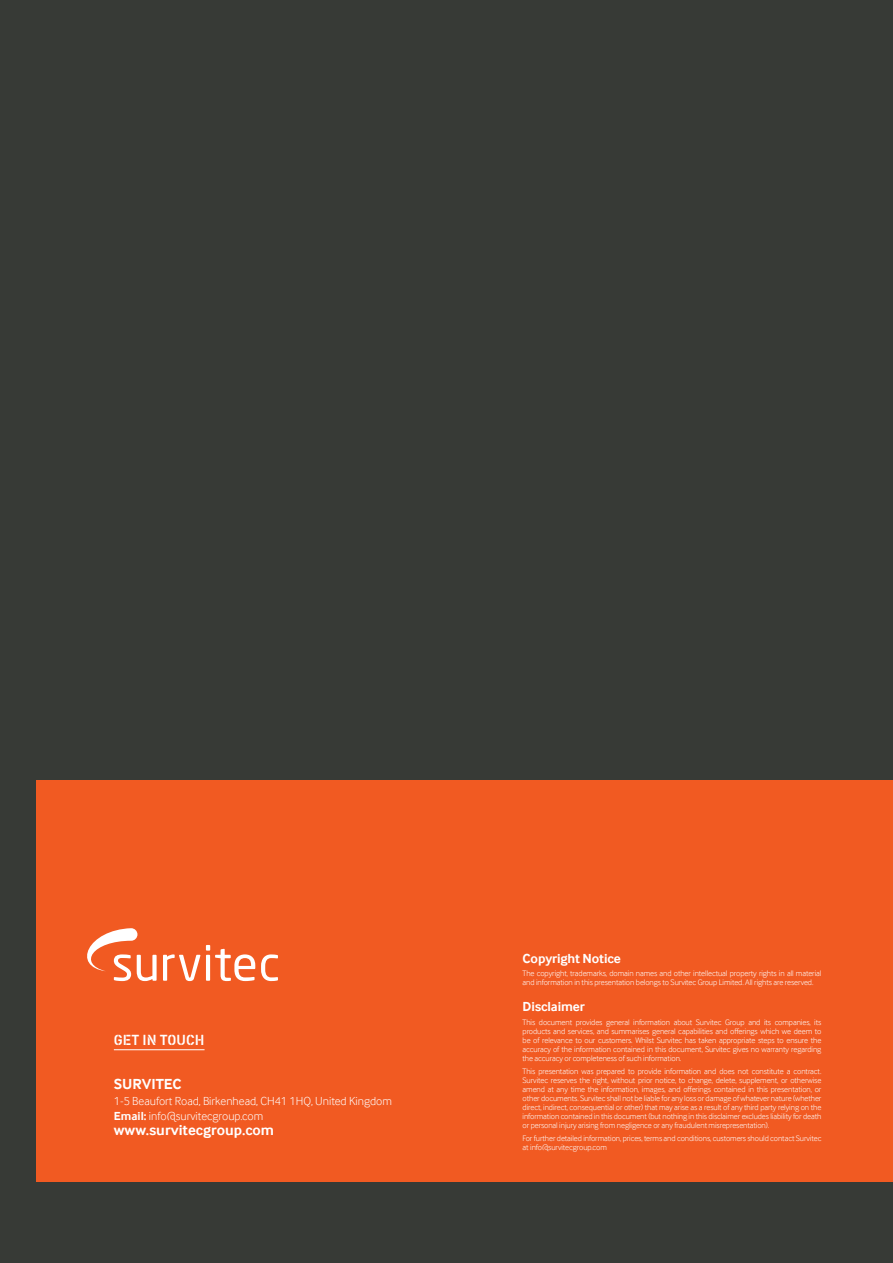
<style>
.page{position:relative;width:893px;height:1263px;background:#373a36}
.page>*{position:absolute;margin:0;border:0;box-sizing:border-box;transform-origin:0 0}
.t1{font:700 15px "Inter Face";color:#fff}
.t2{font:15px "Vtg Stencil DIN";color:#fff}
.t3{font:700 13.5px "Inter Face";letter-spacing:-.01em;color:#fff}
.t4{font:300 12px/15px "Inter Face";color:#fff}
.t5{font:300 8.25px/9px "Inter Face";letter-spacing:-.01em;color:#fff}
.s1{font-weight:700}
</style>
<div class="page">
<div style="left:37px;top:781px;width:856px;height:401px;background:#f15a22"></div>
<hr style="left:114px;top:1049px;width:91px;height:1px;background:#fff">
<svg style="left:163px;top:954px;width:37px;height:27px"></svg>
<svg style="left:206px;top:945px;width:49px;height:36px"></svg>
<svg style="left:261px;top:954px;width:17px;height:27px"></svg>
<svg style="left:87px;top:928px;width:70px;height:53px"></svg>
<h1 class="t2" style="left:114px;top:1031px;width:92px">GET IN TOUCH</h1>
<h1 class="t1" style="left:114px;top:1075px;width:69px">SURVITEC</h1>
<h3 class="t4" style="left:114px;top:1095px;width:280px">1-5 Beaufort Road, Birkenhead, CH41 1HQ, United Kingdom<br><span class="s1">Email:</span> info@survitecgroup.com</h3>
<h1 class="t1" style="left:114px;top:1121px;width:162px">www.survitecgroup.com</h1>
<h2 class="t3" style="left:523px;top:950px;width:100px">Copyright Notice</h2>
<p class="t5" style="left:523px;top:969px;width:300px">The copyright, trademarks, domain names and other intellectual property rights in all material and information in this presentation belongs to Survitec Group Limited. All rights are reserved.</p>
<h2 class="t3" style="left:523px;top:999px;width:64px">Disclaimer</h2>
<p class="t5" style="left:523px;top:1018px;width:300px;text-align:justify">This document provides general information about Survitec Group and its companies, its products and services, and summarises general capabilities and offerings which we deem to be of relevance to our customers. Whilst Survitec has taken appropriate steps to ensure the accuracy of the information contained in this document, Survitec gives no warranty regarding the accuracy or completeness of such information.</p>
<p class="t5" style="left:523px;top:1067px;width:300px;text-align:justify">This presentation was prepared to provide information and does not constitute a contract.<br>Survitec reserves the right, without prior notice, to change, delete, supplement, or otherwise amend at any time the information, images, and offerings contained in this presentation, or other documents. Survitec shall not be liable for any loss or damage of whatever nature (whether direct, indirect, consequential or other) that may arise as a result of any third party relying on the information contained in this document (but nothing in this disclaimer excludes liability for death or personal injury arising from negligence or any fraudulent misrepresentation).</p>
<p class="t5" style="left:523px;top:1135px;width:300px">For further detailed information, prices, terms and conditions, customers should contact Survitec at info@survitecgroup.com</p>
</div>
